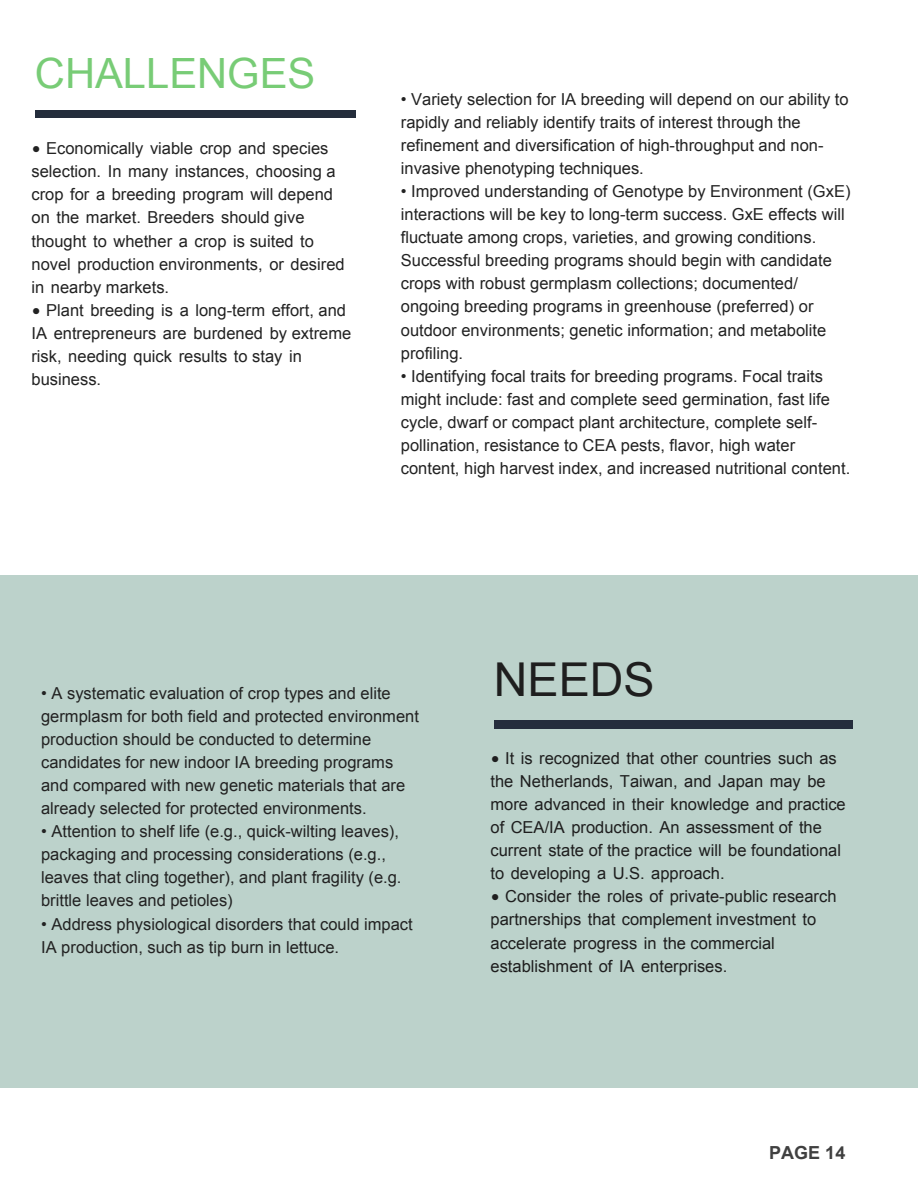
<style>
.page{position:relative;width:918px;height:1188px;background:#fff}
.page>*{position:absolute;margin:0;border:0;box-sizing:border-box;transform-origin:0 0}
.t1{font:46.65px "Arial";color:#1e1e1e}
.t2{font:41.7px "Arial";color:#78cc76}
.t3{font:700 18px "Arial";color:#404040}
.t4{font:16.5px/23.1px "Arial";color:#222}
.t5{font:16.5px/23.1px "Arial";color:#1e1e1e}
.s1{font-family:"Lato"}
</style>
<div class="page">
<div style="left:0;top:575px;width:918px;height:513px;background:#bcd2cb"></div>
<div style="left:35px;top:110px;width:320px;height:8px;background:#242d3c"></div>
<div style="left:494px;top:720px;width:359px;height:9px;background:#242d3c"></div>
<h2 class="t2" style="left:35px;top:46px;width:282px">CHALLENGES</h2>
<p class="t4" style="left:32px;top:137px;width:315px"><span class="s1">•</span> Economically viable crop and species selection. In many instances, choosing a crop for a breeding program will depend on the market. Breeders should give thought to whether a crop is suited to novel production environments, or desired in nearby markets.</p>
<p class="t4" style="left:32px;top:299px;width:321px"><span class="s1">•</span> Plant breeding is a long-term effort, and IA entrepreneurs are burdened by extreme risk, needing quick results to stay in business.</p>
<p class="t4" style="left:401px;top:87px;width:449px">• Variety selection for IA breeding will depend on our ability to rapidly and reliably identify traits of interest through the refinement and diversification of high-throughput and non&shy;invasive phenotyping techniques.</p>
<p class="t4" style="left:401px;top:180px;width:451px">• Improved understanding of Genotype by Environment (GxE) interactions will be key to long-term success. GxE effects will fluctuate among crops, varieties, and growing conditions.<br>Successful breeding programs should begin with candidate crops with robust germplasm collections; documented/ ongoing breeding programs in greenhouse (preferred) or outdoor environments; genetic information; and metabolite profiling.</p>
<p class="t4" style="left:401px;top:365px;width:451px">• Identifying focal traits for breeding programs. Focal traits might include: fast and complete seed germination, fast life cycle, dwarf or compact plant architecture, complete self&shy;pollination, resistance to CEA pests, flavor, high water content, high harvest index, and increased nutritional content.</p>
<p class="t4" style="left:41px;top:681px;width:351px">• A systematic evaluation of crop types and elite</p>
<h1 class="t1" style="left:494px;top:649px;width:162px">NEEDS</h1>
<p class="t4" style="left:41px;top:705px;width:379px">germplasm for both field and protected environment production should be conducted to determine candidates for new indoor IA breeding programs and compared with new genetic materials that are already selected for protected environments.</p>
<p class="t4" style="left:41px;top:820px;width:362px">• Attention to shelf life (e.g., quick-wilting leaves), packaging and processing considerations (e.g., leaves that cling together), and plant fragility (e.g. brittle leaves and petioles)</p>
<p class="t4" style="left:41px;top:912px;width:373px">• Address physiological disorders that could impact<br>IA production, such as tip burn in lettuce.</p>
<p class="t5" style="left:490px;top:747px;width:357px"><span class="s1">•</span> It is recognized that other countries such as the Netherlands, Taiwan, and Japan may be more advanced in their knowledge and practice of CEA/IA production. An assessment of the current state of the practice will be foundational to developing a U.S. approach.</p>
<p class="t5" style="left:490px;top:885px;width:348px"><span class="s1">•</span> Consider the roles of private-public research partnerships that complement investment to accelerate progress in the commercial establishment of IA enterprises.</p>
<p class="t3" style="left:769px;top:1140px;width:78px">PAGE 14</p>
</div>
